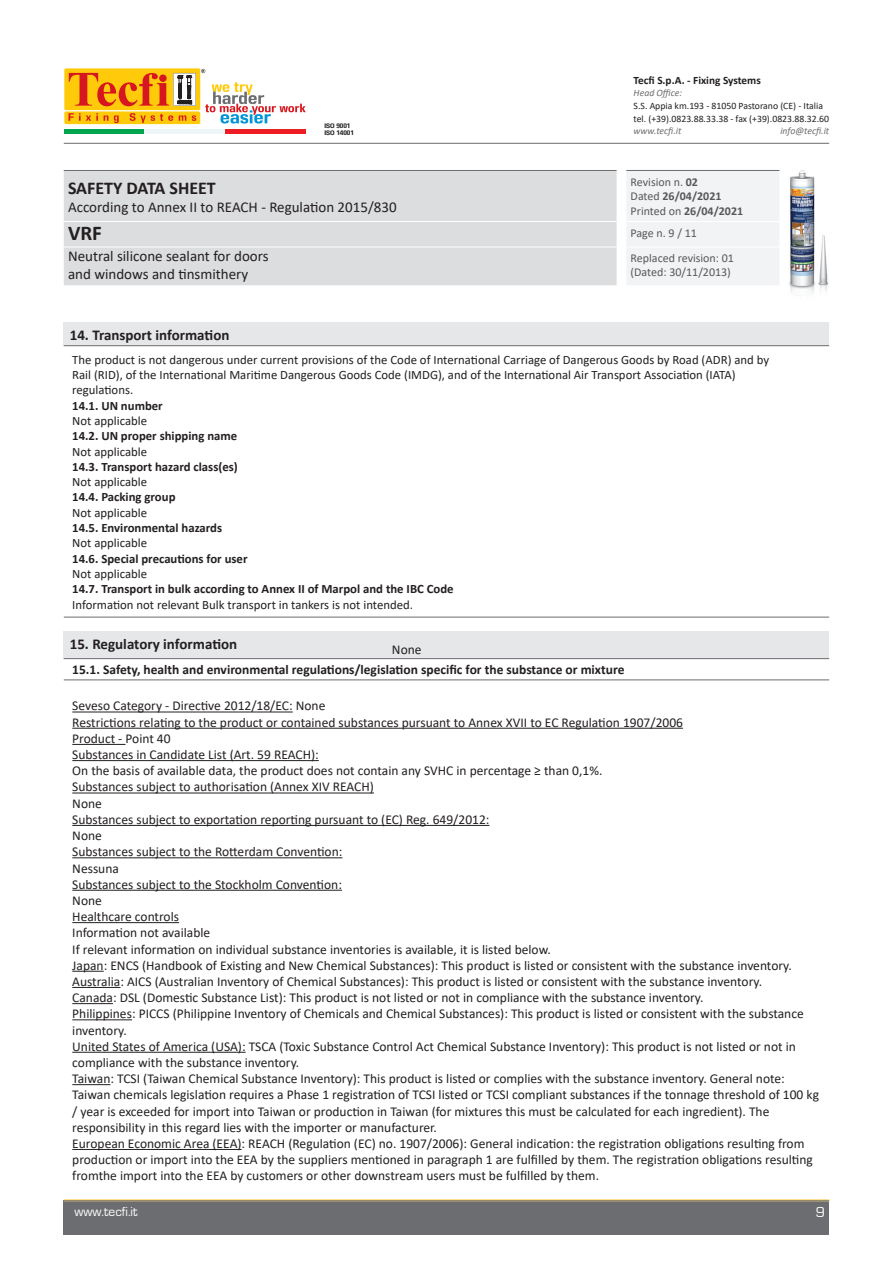
<style>
.page{position:relative;width:893px;height:1263px;background:#fff}
.page>*{position:absolute;margin:0;border:0;box-sizing:border-box;transform-origin:0 0}
.t1{font:700 21px "Calibri";color:#231f20}
.t2{font:700 18px "Calibri";color:#231f20}
.t3{font:15px/18px "Calibri";color:#231f20}
.t4{font:700 15px "Calibri";color:#231f20}
.t5{font:15px "Eurostile";color:#fff}
.t6{font:13.5px/16.2px "Calibri";color:#231f20}
.t7{font:700 13.5px "Calibri";color:#231f20}
.t8{font:13.5px "Eurostile";color:#fff}
.t9{font:12.75px "Calibri";color:#231f20}
.t10{font:700 12.75px "Calibri";color:#231f20}
.t11{font:12px/14.4px "Calibri";color:#57585a}
.t12{font:700 11.25px "Calibri";color:#231f20}
.t13{font:9.75px/12.8px "Calibri";color:#231f20}
.t14{font:italic 9.75px "Calibri";color:#6c6d70}
.t15{font:700 6px/7.2px "DDTW00";color:#231f20}
.s1{font-weight:700}
</style>
<div class="page">
<div style="left:64px;top:1200px;width:765px;height:34px;background:#6c6d70"></div>
<hr style="left:64px;top:1199px;width:765px;height:2px;background:#fed772">
<img style="left:789px;top:170px;width:40px;height:123px">
<hr style="left:64px;top:143px;width:765px;height:1px;background:#6c6d70">
<div style="left:64px;top:68px;width:136px;height:42px;background:#feca0a;border-radius:2px"></div>
<div style="left:64px;top:111px;width:136px;height:13px;background:#feca0a;border-radius:2px"></div>
<svg style="left:68px;top:69px;width:238px;height:55px"></svg>
<hr style="left:64px;top:130px;width:81px;height:4px;background:#00a54f">
<hr style="left:145px;top:130px;width:80px;height:4px;background:#eff6f9">
<hr style="left:225px;top:130px;width:81px;height:4px;background:#ee1d23">
<div style="left:64px;top:171px;width:553px;height:114px;background:#dcdddf"></div>
<hr style="left:64px;top:170px;width:553px;height:1px;background:#6c6d70">
<hr style="left:64px;top:221px;width:553px;height:1px;background:#fff">
<hr style="left:64px;top:247px;width:553px;height:1px;background:#fff">
<div style="left:627px;top:171px;width:152px;height:114px;background:#f2f3f4"></div>
<hr style="left:626px;top:170px;width:153px;height:1px;background:#6c6d70">
<hr style="left:626px;top:221px;width:153px;height:1px;background:#fff">
<hr style="left:626px;top:247px;width:153px;height:1px;background:#fff">
<div style="left:64px;top:322px;width:765px;height:24px;background:#e6e7e9"></div>
<hr style="left:64px;top:345px;width:765px;height:1px;background:#6c6d70">
<hr style="left:64px;top:617px;width:765px;height:1px;background:#6c6d70">
<div style="left:64px;top:631px;width:765px;height:28px;background:#e6e7e9"></div>
<hr style="left:64px;top:658px;width:765px;height:1px;background:#6c6d70">
<hr style="left:64px;top:680px;width:765px;height:1px;background:#6c6d70">
<hr style="left:64px;top:1200px;width:765px;height:1px;background:#6c6d70">
<hr style="left:72px;top:711px;width:221px;height:1px;background:#231f20">
<hr style="left:72px;top:728px;width:611px;height:1px;background:#231f20">
<hr style="left:72px;top:744px;width:54px;height:1px;background:#231f20">
<hr style="left:72px;top:760px;width:247px;height:1px;background:#231f20">
<hr style="left:72px;top:792px;width:302px;height:1px;background:#231f20">
<hr style="left:72px;top:825px;width:417px;height:1px;background:#231f20">
<hr style="left:72px;top:857px;width:270px;height:1px;background:#231f20">
<hr style="left:72px;top:890px;width:270px;height:1px;background:#231f20">
<hr style="left:72px;top:922px;width:107px;height:1px;background:#231f20">
<hr style="left:72px;top:971px;width:32px;height:1px;background:#231f20">
<hr style="left:72px;top:987px;width:48px;height:1px;background:#231f20">
<hr style="left:72px;top:1003px;width:41px;height:1px;background:#231f20">
<hr style="left:72px;top:1019px;width:60px;height:1px;background:#231f20">
<hr style="left:72px;top:1052px;width:174px;height:1px;background:#231f20">
<hr style="left:72px;top:1084px;width:38px;height:1px;background:#231f20">
<hr style="left:72px;top:1149px;width:170px;height:1px;background:#231f20">
<p class="t15" style="left:324px;top:122px;width:31px">ISO 9001<br>ISO 14001</p>
<h2 class="t2" style="left:68px;top:175px;width:149px">SAFETY DATA SHEET</h2>
<p class="t3" style="left:68px;top:197px;width:330px">According to Annex II to REACH - Regulation 2015/830</p>
<h1 class="t1" style="left:68px;top:218px;width:35px">VRF</h1>
<p class="t3" style="left:68px;top:246px;width:202px">Neutral silicone sealant for doors and windows and tinsmithery</p>
<p class="t12" style="left:634px;top:72px;width:129px">Tecfi S.p.A. - Fixing Systems</p>
<p class="t14" style="left:634px;top:86px;width:50px">Head Office:</p>
<p class="t13" style="left:634px;top:99px;width:197px">S.S. Appia km.193 - 81050 Pastorano (CE) - Italia tel. (+39).0823.88.33.38 - fax (+39).0823.88.32.60</p>
<p class="t14" style="left:634px;top:124px;width:49px">www.tecfi.it</p>
<p class="t14" style="left:780px;top:124px;width:50px">info@tecfi.it</p>
<p class="t11" style="left:631px;top:175px;width:114px">Revision n. <span class="s1">02<br></span>Dated <span class="s1">26/04/2021<br></span>Printed on <span class="s1">26/04/2021</span></p>
<p class="t11" style="left:631px;top:220px;width:105px;line-height:24.8px">Page n. 9 / 11<br>Replaced revision: 01</p>
<p class="t11" style="left:631px;top:264px;width:102px">(Dated: 30/11/2013)</p>
<p class="t4" style="left:70px;top:324px;width:161px">14. Transport information</p>
<p class="t9" style="left:72px;top:351px;width:698px">The product is not dangerous under current provisions of the Code of International Carriage of Dangerous Goods by Road (ADR) and by</p>
<p class="t9" style="left:72px;top:366px;width:665px">Rail (RID), of the International Maritime Dangerous Goods Code (IMDG), and of the International Air Transport Association (IATA)</p>
<p class="t9" style="left:72px;top:381px;width:62px">regulations.</p>
<p class="t10" style="left:72px;top:396px;width:92px">14.1. UN number</p>
<p class="t9" style="left:72px;top:412px;width:76px">Not applicable</p>
<p class="t10" style="left:72px;top:427px;width:167px">14.2. UN proper shipping name</p>
<p class="t9" style="left:72px;top:442px;width:76px">Not applicable</p>
<p class="t10" style="left:72px;top:458px;width:167px">14.3. Transport hazard class(es)</p>
<p class="t9" style="left:72px;top:473px;width:76px">Not applicable</p>
<p class="t10" style="left:72px;top:488px;width:105px">14.4. Packing group</p>
<p class="t9" style="left:72px;top:504px;width:76px">Not applicable</p>
<p class="t10" style="left:72px;top:519px;width:151px">14.5. Environmental hazards</p>
<p class="t9" style="left:72px;top:534px;width:76px">Not applicable</p>
<p class="t10" style="left:72px;top:549px;width:177px">14.6. Special precautions for user</p>
<p class="t9" style="left:72px;top:565px;width:76px">Not applicable</p>
<p class="t10" style="left:72px;top:580px;width:383px">14.7. Transport in bulk according to Annex II of Marpol and the IBC Code</p>
<p class="t9" style="left:72px;top:595px;width:342px">Information not relevant Bulk transport in tankers is not intended.</p>
<p class="t4" style="left:70px;top:633px;width:169px">15. Regulatory information</p>
<p class="t7" style="left:72px;top:660px;width:554px">15.1. Safety, health and environmental regulations/legislation specific for the substance or mixture</p>
<p class="t6" style="left:72px;top:697px;width:255px">Seveso Category - Directive 2012/18/EC: None</p>
<p class="t6" style="left:72px;top:714px;width:612px">Restrictions relating to the product or contained substances pursuant to Annex XVII to EC Regulation 1907/2006</p>
<p class="t6" style="left:72px;top:730px;width:100px">Product - Point 40</p>
<p class="t6" style="left:72px;top:746px;width:248px">Substances in Candidate List (Art. 59 REACH):</p>
<p class="t6" style="left:72px;top:762px;width:532px">On the basis of available data, the product does not contain any SVHC in percentage ≥ than 0,1%.</p>
<p class="t6" style="left:72px;top:778px;width:303px">Substances subject to authorisation (Annex XIV REACH)</p>
<p class="t6" style="left:72px;top:795px;width:31px">None</p>
<p class="t6" style="left:72px;top:811px;width:419px">Substances subject to exportation reporting pursuant to (EC) Reg. 649/2012:</p>
<p class="t6" style="left:72px;top:827px;width:31px">None</p>
<p class="t6" style="left:72px;top:843px;width:272px">Substances subject to the Rotterdam Convention:</p>
<p class="t6" style="left:72px;top:859px;width:48px">Nessuna</p>
<p class="t6" style="left:72px;top:876px;width:271px">Substances subject to the Stockholm Convention:</p>
<p class="t6" style="left:72px;top:892px;width:31px">None</p>
<p class="t6" style="left:72px;top:908px;width:108px">Healthcare controls</p>
<p class="t6" style="left:72px;top:924px;width:139px">Information not available</p>
<p class="t6" style="left:72px;top:940px;width:480px">If relevant information on individual substance inventories is available, it is listed below.</p>
<p class="t6" style="left:72px;top:957px;width:721px">Japan: ENCS (Handbook of Existing and New Chemical Substances): This product is listed or consistent with the substance inventory.<br>Australia: AICS (Australian Inventory of Chemical Substances): This product is listed or consistent with the substance inventory.</p>
<p class="t6" style="left:72px;top:989px;width:633px">Canada: DSL (Domestic Substance List): This product is not listed or not in compliance with the substance inventory.</p>
<p class="t6" style="left:72px;top:1005px;width:733px">Philippines: PICCS (Philippine Inventory of Chemicals and Chemical Substances): This product is listed or consistent with the substance</p>
<p class="t6" style="left:72px;top:1021px;width:56px">inventory.</p>
<p class="t6" style="left:72px;top:1038px;width:725px">United States of America (USA): TSCA (Toxic Substance Control Act Chemical Substance Inventory): This product is not listed or not in</p>
<p class="t6" style="left:72px;top:1054px;width:229px">compliance with the substance inventory.</p>
<p class="t6" style="left:72px;top:1070px;width:714px">Taiwan: TCSI (Taiwan Chemical Substance Inventory): This product is listed or complies with the substance inventory. General note:</p>
<p class="t6" style="left:72px;top:1086px;width:748px">Taiwan chemicals legislation requires a Phase 1 registration of TCSI listed or TCSI compliant substances if the tonnage threshold of 100 kg</p>
<p class="t6" style="left:72px;top:1102px;width:699px">/ year is exceeded for import into Taiwan or production in Taiwan (for mixtures this must be calculated for each ingredient). The</p>
<p class="t6" style="left:72px;top:1119px;width:366px">responsibility in this regard lies with the importer or manufacturer.</p>
<p class="t6" style="left:72px;top:1135px;width:734px">European Economic Area (EEA): REACH (Regulation (EC) no. 1907/2006): General indication: the registration obligations resulting from</p>
<p class="t6" style="left:72px;top:1151px;width:742px">production or import into the EEA by the suppliers mentioned in paragraph 1 are fulfilled by them. The registration obligations resulting fromthe import into the EEA by customers or other downstream users must be fulfilled by them.</p>
<p class="t6" style="left:392px;top:641px;width:31px">None</p>
<p class="t8" style="left:74px;top:1205px;width:65px">www.tecfi.it</p>
<p class="t5" style="left:816px;top:1203px;width:11px">9</p>
</div>
